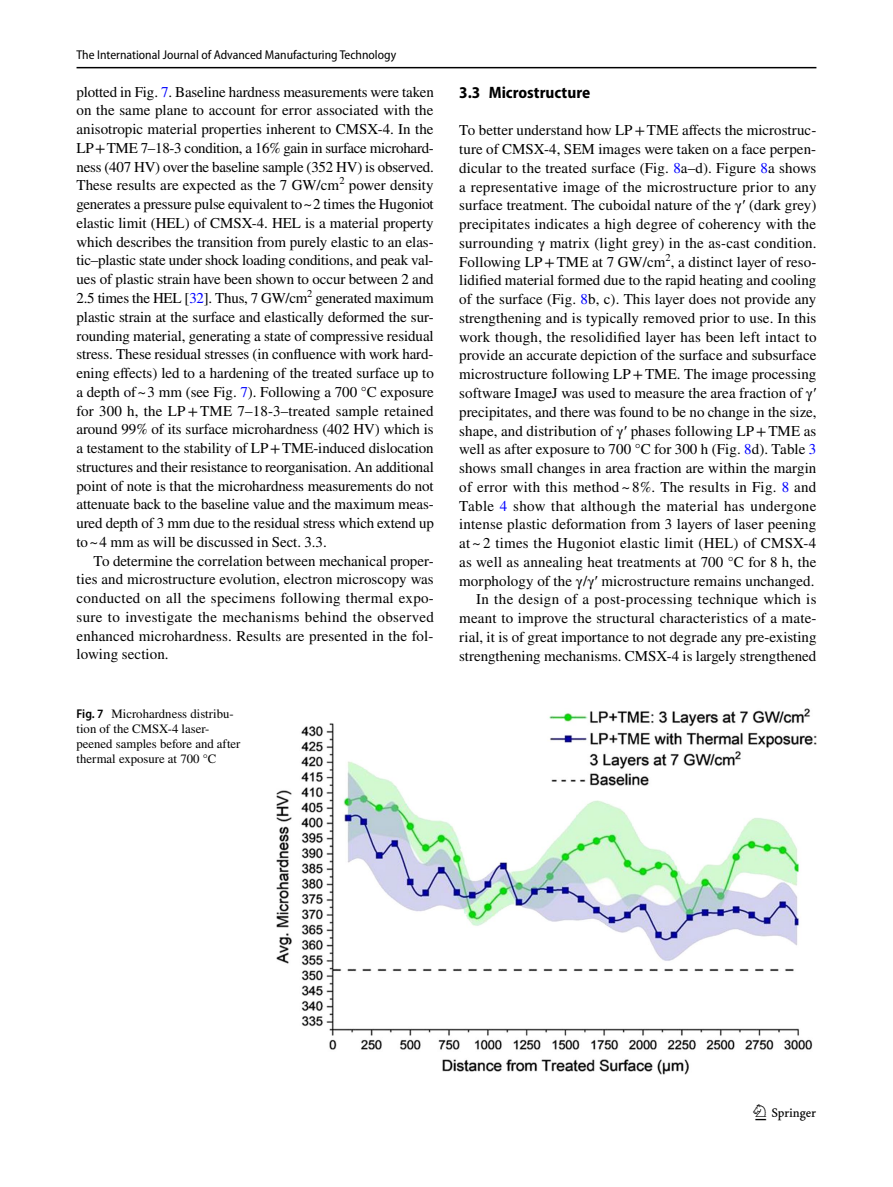
<style>
.page{position:relative;width:893px;height:1187px;background:#fff}
.page>*{position:absolute;margin:0;border:0;box-sizing:border-box;transform-origin:0 0}
.t1{font:22.5px "Springnew Regular 3";color:#000}
.t2{font:700 semi-condensed 16.5px "Myriad Pro";color:#000}
.t3{font:15px/18.8px "STIX";letter-spacing:.005em;color:#000;text-align:justify}
.t4{font:12.75px/15px "STIX";color:#000}
.t5{font:semi-condensed 12.75px "Myriad Pro";color:#000}
.s1{color:#00f}
.s2{font-family:"Myriad Pro";font-weight:600;font-stretch:semi-condensed}
.s3{font-family:"Times New Roman"}
</style>
<div class="page">
<hr style="left:77px;top:67px;width:739px;height:1px;background:#000">
<img style="left:276px;top:708px;width:540px;height:365px">
<p class="t5" style="left:77px;top:48px;width:321px">The International Journal of Advanced Manufacturing Technology</p>
<p class="t3" style="left:77px;top:83px;width:359px">plotted in Fig. <span class="s1">7</span>. Baseline hardness measurements were taken on the same plane to account for error associated with the anisotropic material properties inherent to CMSX-4. In the LP+TME 7–18-3 condition, a 16% gain in surface microhard&shy;ness (407 HV) over the baseline sample (352 HV) is observed.<br>These results are expected as the 7 GW/cm<sup>2</sup> power density generates a pressure pulse equivalent to~2 times the Hugoniot elastic limit (HEL) of CMSX-4. HEL is a material property which describes the transition from purely elastic to an elas&shy;tic–plastic state under shock loading conditions, and peak val&shy;ues of plastic strain have been shown to occur between 2 and 2.5 times the HEL [<span class="s1">32</span>]. Thus, 7 GW/cm<sup>2</sup> generated maximum plastic strain at the surface and elastically deformed the sur&shy;rounding material, generating a state of compressive residual stress. These residual stresses (in confluence with work hard&shy;ening effects) led to a hardening of the treated surface up to a depth of~3 mm (see Fig. <span class="s1">7</span>). Following a 700 °C exposure for 300 h, the LP+TME 7–18-3–treated sample retained around 99% of its surface microhardness (402 HV) which is a testament to the stability of LP+TME-induced dislocation structures and their resistance to reorganisation. An additional point of note is that the microhardness measurements do not attenuate back to the baseline value and the maximum meas&shy;ured depth of 3 mm due to the residual stress which extend up to~4 mm as will be discussed in Sect. 3.3.</p>
<p class="t3" style="left:77px;top:552px;width:359px;text-indent:17px">To determine the correlation between mechanical proper&shy;ties and microstructure evolution, electron microscopy was conducted on all the specimens following thermal expo&shy;sure to investigate the mechanisms behind the observed enhanced microhardness. Results are presented in the fol&shy;lowing section.</p>
<p class="t4" style="left:77px;top:706px;width:165px"><span class="s2">Fig. 7</span> Microhardness distribu&shy;tion of the CMSX-4 laser&shy;peened samples before and after thermal exposure at 700 °C</p>
<p class="t2" style="left:459px;top:83px;width:132px">3.3 Microstructure</p>
<p class="t3" style="left:459px;top:122px;width:359px;text-align:right">To better understand how LP+TME affects the microstruc&shy;ture of CMSX-4, SEM images were taken on a face perpen&shy;dicular to the treated surface (Fig. <span class="s1">8</span>a–d). Figure <span class="s1">8</span>a shows a representative image of the microstructure prior to any surface treatment. The cuboidal nature of the γ<span class="s3">′</span> (dark grey) precipitates indicates a high degree of coherency with the surrounding γ matrix (light grey) in the as-cast condition.<br>Following LP+TME at 7 GW/cm<sup>2</sup>, a distinct layer of reso&shy;lidified material formed due to the rapid heating and cooling of the surface (Fig. <span class="s1">8</span>b, c). This layer does not provide any strengthening and is typically removed prior to use. In this work though, the resolidified layer has been left intact to provide an accurate depiction of the surface and subsurface microstructure following LP+TME. The image processing software ImageJ was used to measure the area fraction of γ<span class="s3">′ </span>precipitates, and there was found to be no change in the size, shape, and distribution of γ<span class="s3">′</span> phases following LP+TME as well as after exposure to 700 °C for 300 h (Fig. <span class="s1">8</span>d). Table <span class="s1">3 </span>shows small changes in area fraction are within the margin of error with this method ~ 8%. The results in Fig. <span class="s1">8</span> and Table <span class="s1">4</span> show that although the material has undergone intense plastic deformation from 3 layers of laser peening at ~ 2 times the Hugoniot elastic limit (HEL) of CMSX-4 as well as annealing heat treatments at 700 °C for 8 h, the morphology of the γ/γ<span class="s3">′</span> microstructure remains unchanged.<br>In the design of a post-processing technique which is meant to improve the structural characteristics of a mate&shy;rial, it is of great importance to not degrade any pre-existing strengthening mechanisms. CMSX-4 is largely strengthened</p>
<h1 class="t1" style="left:755px;top:1104px;width:62px">1 3</h1>
</div>
